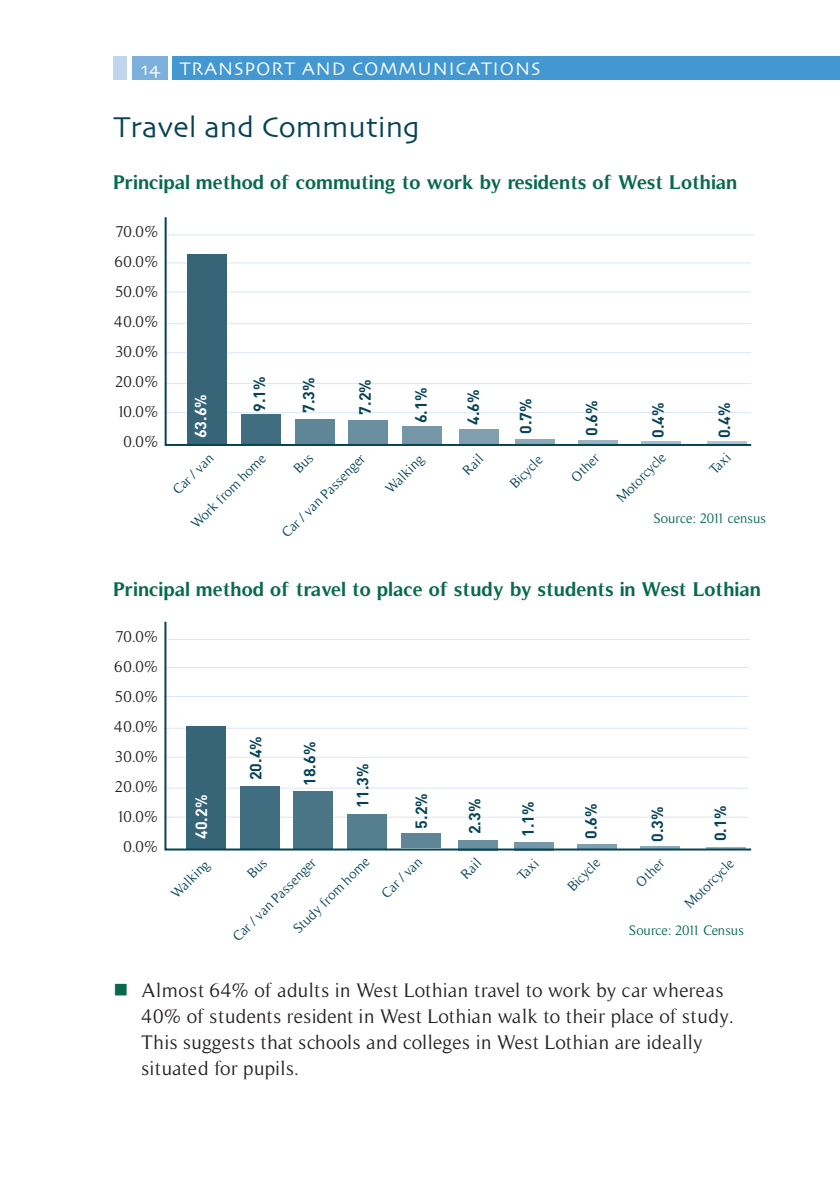
<style>
.page{position:relative;width:840px;height:1191px;background:#fff}
.page>*{position:absolute;margin:0;border:0;box-sizing:border-box;transform-origin:0 0}
.t1{font:30px "Skia";color:#064355}
.t2{font:20px/26px "Timeless";letter-spacing:.02em;color:#231f20}
.t3{font:700 20px "Timeless";color:#08694d}
.t4{font:19px "Skia";letter-spacing:.05em;color:#fff}
.t5{font:16px/30px "Timeless";color:#231f20;text-align:center}
.t6{font:700 16px "DIN";color:#064355}
.t7{font:700 16px "DIN";color:#fff}
.t8{font:14px "Timeless";color:#064355}
.t9{font:14px "Timeless";letter-spacing:-.01em;color:#08694d}
.s1{color:#08694d}
</style>
<div class="page">
<div style="left:173px;top:57px;width:666px;height:23px;background:#4398d1"></div>
<div style="left:132px;top:57px;width:35px;height:23px;background:#7cafdc"></div>
<div style="left:113px;top:57px;width:14px;height:23px;background:#c1d6ed"></div>
<svg style="left:164px;top:621px;width:588px;height:230px"></svg>
<svg style="left:164px;top:217px;width:588px;height:229px"></svg>
<p class="t4" style="left:141px;top:57px;width:21px">14</p>
<p class="t4" style="left:180px;top:57px;width:362px">TRANSPORT AND COMMUNICATIONS</p>
<h1 class="t1" style="left:113px;top:109px;width:307px">Travel and Commuting</h1>
<p class="t3" style="left:113px;top:171px;width:625px">Principal method of commuting to work by residents of West Lothian</p>
<p class="t5" style="left:114px;top:217px;width:46px">70.0%<br>60.0%<br>50.0%<br>40.0%<br>30.0%<br>20.0%<br>10.0%<br>0.0%</p>
<p class="t7" style="left:190px;top:438px;width:46px;rotate:-90deg">63.6%</p>
<p class="t6" style="left:249px;top:412px;width:37px;rotate:-90deg">9.1%</p>
<p class="t6" style="left:298px;top:413px;width:37px;rotate:-90deg">7.3%</p>
<p class="t6" style="left:354px;top:415px;width:37px;rotate:-90deg">7.2%</p>
<p class="t8" style="left:188px;top:520px;width:101px;rotate:-45deg">Work from home</p>
<p class="t8" style="left:170px;top:486px;width:52px;rotate:-45deg">Car / van</p>
<p class="t8" style="left:278px;top:529px;width:113px;rotate:-45deg">Car / van Passenger</p>
<p class="t6" style="left:410px;top:423px;width:37px;rotate:-90deg">6.1%</p>
<p class="t8" style="left:382px;top:485px;width:49px;rotate:-45deg">Walking</p>
<p class="t6" style="left:462px;top:425px;width:37px;rotate:-90deg">4.6%</p>
<p class="t8" style="left:459px;top:467px;width:24px;rotate:-45deg">Rail</p>
<p class="t6" style="left:515px;top:434px;width:37px;rotate:-90deg">0.7%</p>
<p class="t8" style="left:506px;top:480px;width:41px;rotate:-45deg">Bicycle</p>
<p class="t6" style="left:581px;top:436px;width:37px;rotate:-90deg">0.6%</p>
<p class="t6" style="left:647px;top:438px;width:37px;rotate:-90deg">0.4%</p>
<p class="t6" style="left:713px;top:438px;width:37px;rotate:-90deg">0.4%</p>
<p class="t8" style="left:567px;top:474px;width:35px;rotate:-45deg">Other</p>
<p class="t8" style="left:613px;top:494px;width:65px;rotate:-45deg">Motorcycle</p>
<p class="t8" style="left:706px;top:466px;width:25px;rotate:-45deg">Taxi</p>
<p class="t9" style="left:653px;top:510px;width:114px">Source: 2011 census</p>
<p class="t3" style="left:113px;top:577px;width:649px">Principal method of travel to place of study by students in West Lothian</p>
<p class="t5" style="left:114px;top:621px;width:46px">70.0%<br>60.0%<br>50.0%<br>40.0%<br>30.0%<br>20.0%<br>10.0%<br>0.0%</p>
<p class="t7" style="left:191px;top:839px;width:46px;rotate:-90deg">40.2%</p>
<p class="t6" style="left:245px;top:780px;width:46px;rotate:-90deg">20.4%</p>
<p class="t6" style="left:299px;top:786px;width:46px;rotate:-90deg">18.6%</p>
<p class="t6" style="left:352px;top:808px;width:46px;rotate:-90deg">11.3%</p>
<p class="t6" style="left:411px;top:828px;width:37px;rotate:-90deg">5.2%</p>
<p class="t6" style="left:464px;top:834px;width:37px;rotate:-90deg">2.3%</p>
<p class="t6" style="left:517px;top:837px;width:37px;rotate:-90deg">1.1%</p>
<p class="t6" style="left:580px;top:839px;width:37px;rotate:-90deg">0.6%</p>
<p class="t6" style="left:646px;top:842px;width:37px;rotate:-90deg">0.3%</p>
<p class="t6" style="left:709px;top:841px;width:37px;rotate:-90deg">0.1%</p>
<p class="t8" style="left:168px;top:890px;width:49px;rotate:-45deg">Walking</p>
<p class="t8" style="left:229px;top:933px;width:113px;rotate:-45deg">Car / van Passenger</p>
<p class="t8" style="left:457px;top:871px;width:24px;rotate:-45deg">Rail</p>
<p class="t8" style="left:290px;top:925px;width:103px;rotate:-45deg">Study from home</p>
<p class="t8" style="left:514px;top:872px;width:25px;rotate:-45deg">Taxi</p>
<p class="t8" style="left:564px;top:883px;width:41px;rotate:-45deg">Bicycle</p>
<p class="t8" style="left:632px;top:879px;width:35px;rotate:-45deg">Other</p>
<p class="t8" style="left:681px;top:900px;width:65px;rotate:-45deg">Motorcycle</p>
<p class="t8" style="left:378px;top:889px;width:52px;rotate:-45deg">Car / van</p>
<p class="t9" style="left:628px;top:922px;width:117px">Source: 2011 Census</p>
<p class="t2" style="left:141px;top:977px;width:593px;text-indent:-28px"><span class="s1">■</span> Almost 64% of adults in West Lothian travel to work by car whereas 40% of students resident in West Lothian walk to their place of study.<br>This suggests that schools and colleges in West Lothian are ideally situated for pupils.</p>
</div>
